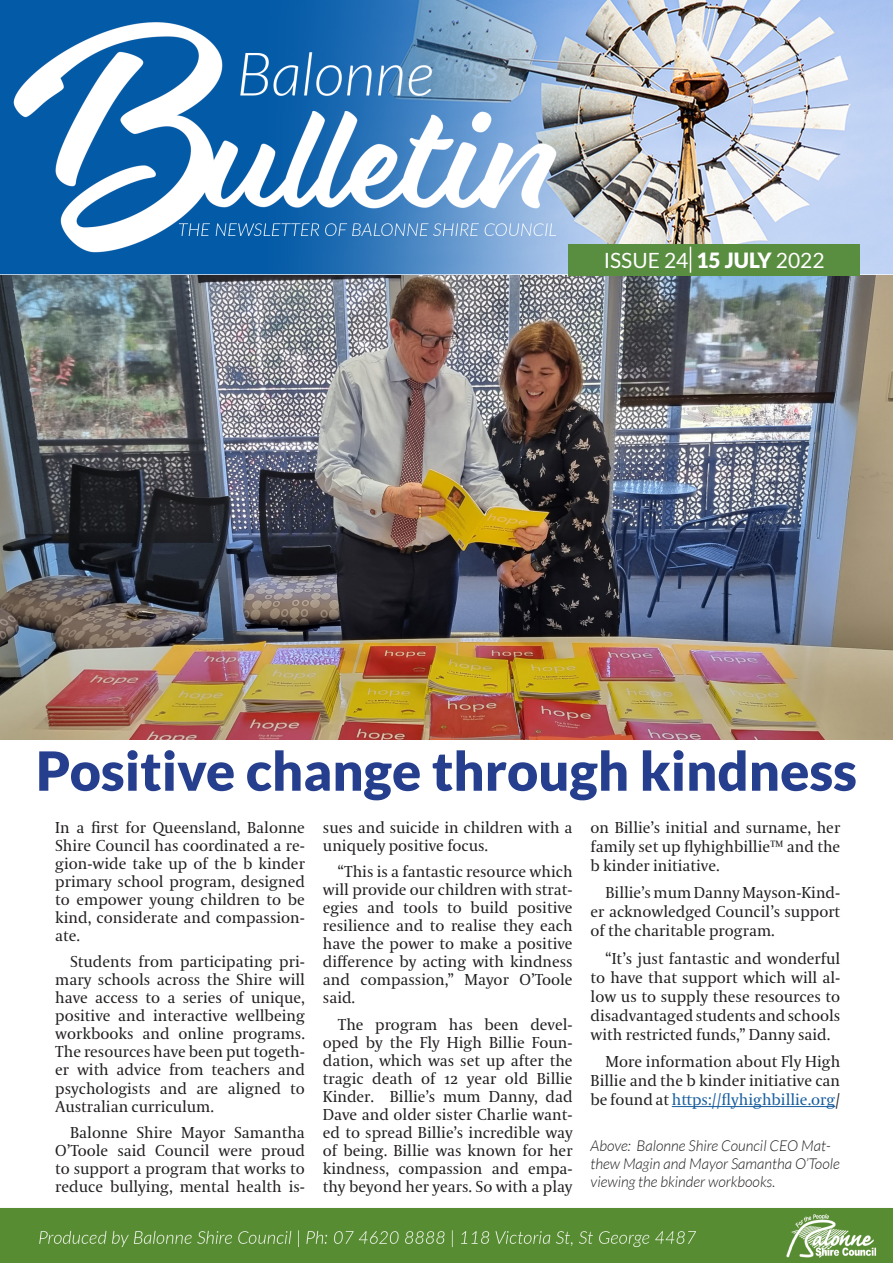
<style>
.page{position:relative;width:893px;height:1263px;background:#fff}
.page>*{position:absolute;margin:0;border:0;box-sizing:border-box;transform-origin:0 0}
.Head_Centred{font:900 54px "Lato";color:#253f8e}
.t1{font:21px "Lato";color:#fff}
.Body_Text{font:15.75px/18px "Coranto 2";color:#231f20;text-align:justify}
.First_Paragraph{font:15.75px/18px "Coranto 2";color:#231f20;text-align:justify}
.t2{font:italic 300 15px/18px "Lato";color:#231f20}
.s1{font-weight:900}
.s2{color:#175d9e}
</style>
<div class="page">
<img style="left:0;top:0;width:893px;height:1263px">
<div style="left:568px;top:244px;width:292px;height:31px;background:#598d3f"></div>
<svg style="left:690px;top:247px;width:1px;height:26px"></svg>
<p class="t1" style="left:604px;top:249px;width:222px">ISSUE 24 <span class="s1">15 JULY</span> 2022</p>
<p class="Head_Centred" style="left:36px;top:739px;width:822px">Positive change through kindness</p>
<p class="First_Paragraph" style="left:55px;top:819px;width:251px">In a first for Queensland, Balonne Shire Council has coordinated a re&shy;gion-wide take up of the b kinder primary school program, designed to empower young children to be kind, considerate and compassion&shy;ate.</p>
<p class="Body_Text" style="left:55px;top:953px;width:251px;text-indent:15px">Students from participating pri&shy;mary schools across the Shire will have access to a series of unique, positive and interactive wellbeing workbooks and online programs.<br>The resources have been put togeth&shy;er with advice from teachers and psychologists and are aligned to Australian curriculum.</p>
<p class="Body_Text" style="left:55px;top:1124px;width:251px;text-indent:15px">Balonne Shire Mayor Samantha O’Toole said Council were proud to support a program that works to reduce bullying, mental health is-</p>
<p class="Body_Text" style="left:323px;top:819px;width:251px">sues and suicide in children with a uniquely positive focus.</p>
<p class="Body_Text" style="left:323px;top:863px;width:251px;text-indent:15px">“This is a fantastic resource which will provide our children with strat&shy;egies and tools to build positive resilience and to realise they each have the power to make a positive difference by acting with kindness and compassion,” Mayor O’Toole said.</p>
<p class="Body_Text" style="left:323px;top:1016px;width:251px;text-indent:15px">The program has been devel&shy;oped by the Fly High Billie Foun&shy;dation, which was set up after the tragic death of 12 year old Billie Kinder. Billie’s mum Danny, dad Dave and older sister Charlie want&shy;ed to spread Billie’s incredible way of being. Billie was known for her kindness, compassion and empa&shy;thy beyond her years. So with a play</p>
<p class="Body_Text" style="left:591px;top:818px;width:251px;line-height:19px">on Billie’s initial and surname, her family set up flyhighbillie™ and the b kinder initiative.</p>
<p class="Body_Text" style="left:591px;top:884px;width:251px;line-height:19px;text-indent:15px">Billie’s mum Danny Mayson-Kind&shy;er acknowledged Council’s support of the charitable program.</p>
<p class="Body_Text" style="left:591px;top:949px;width:251px;line-height:19px;text-indent:15px">“It’s just fantastic and wonderful to have that support which will al&shy;low us to supply these resources to disadvantaged students and schools with restricted funds,” Danny said.</p>
<p class="Body_Text" style="left:591px;top:1053px;width:251px;line-height:19px;text-indent:15px">More information about Fly High Billie and the b kinder initiative can be found at <span class="s2">https://flyhighbillie.org</span>/</p>
<p class="t2" style="left:591px;top:1137px;width:251px">Above: Balonne Shire Council CEO Mat&shy;thew Magin and Mayor Samantha O’Toole viewing the bkinder workbooks.</p>
</div>
